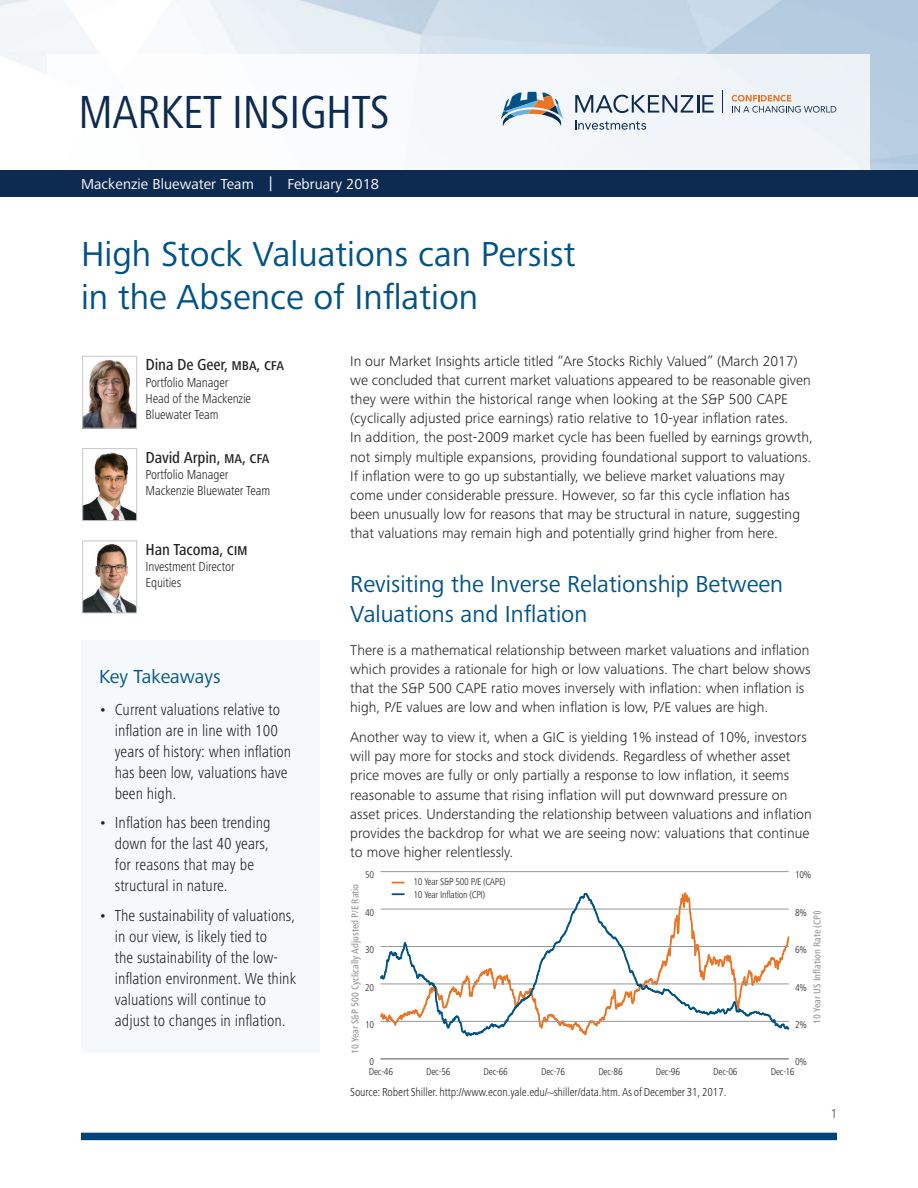
<style>
.page{position:relative;width:918px;height:1188px;background:#fff}
.page>*{position:absolute;margin:0;border:0;box-sizing:border-box;transform-origin:0 0}
.t1{font:condensed 48px "Frutiger Next Pro";letter-spacing:-.015em;color:#0d2b51}
.t2{font:36px/43.5px "Frutiger Next Pro";color:#015386}
.t3{font:24px/30px "Frutiger Next Pro";color:#015386}
.t4{font:19.5px "Frutiger Next Pro";color:#015486}
.t5{font:300 condensed 16.5px/21px "Frutiger Next Pro";color:#231f20}
.t6{font:500 condensed 16.5px "Frutiger Next Pro";letter-spacing:-.01em;color:#231f20}
.t7{font:15px "Frutiger Next Pro";letter-spacing:.005em;color:#fff}
.t8{font:300 14.7px/19.2px "Frutiger Next Pro";letter-spacing:.005em;color:#231f20}
.t9{font:300 condensed 13.5px/16.2px "Frutiger Next Pro";letter-spacing:-.01em;color:#231f20}
.t10{font:condensed 13.5px "Frutiger Next Pro";color:#636366}
.t11{font:300 condensed 12px "Frutiger Next Pro";letter-spacing:-.005em;color:#231f20}
.t12{font:300 condensed 10.2px/13px "Frutiger Next Pro";letter-spacing:-.025em;color:#231f20}
.t13{font:500 condensed 10.2px "Frutiger Next Pro";letter-spacing:-.005em;color:#939598}
</style>
<div class="page">
<div style="left:48px;top:54px;width:822px;height:133px;background:#f5f8fa"></div>
<svg style="left:501px;top:92px;width:62px;height:34px"></svg>
<svg style="left:722px;top:90px;width:1px;height:23px"></svg>
<svg style="left:732px;top:95px;width:104px;height:18px"></svg>
<svg style="left:575px;top:95px;width:139px;height:18px"></svg>
<svg style="left:575px;top:120px;width:71px;height:10px"></svg>
<div style="left:0;top:170px;width:918px;height:27px;background:#0d2b51"></div>
<div style="left:81px;top:1133px;width:756px;height:7px;background:#00447b"></div>
<div style="left:81px;top:640px;width:239px;height:412px;background:#f5f9fc"></div>
<hr style="left:381px;top:1059px;width:408px;height:1px;background:#939598">
<hr style="left:381px;top:871px;width:408px;height:1px;background:#939598">
<svg style="left:392px;top:882px;width:12px;height:1px"></svg>
<svg style="left:380px;top:892px;width:410px;height:145px"></svg>
<img style="left:84px;top:360px;width:51px;height:66px">
<div style="left:82px;top:356px;width:55px;height:72px;border:1px solid #c7c8ca"></div>
<img style="left:84px;top:452px;width:51px;height:67px">
<div style="left:82px;top:448px;width:55px;height:73px;border:1px solid #c7c8ca"></div>
<img style="left:84px;top:544px;width:51px;height:67px">
<div style="left:82px;top:541px;width:55px;height:72px;border:1px solid #c7c8ca"></div>
<h1 class="t1" style="left:78px;top:85px;width:313px">MARKET INSIGHTS</h1>
<p class="t7" style="left:81px;top:175px;width:300px">Mackenzie Bluewater Team | February 2018</p>
<h2 class="t2" style="left:81px;top:232px;width:496px">High Stock Valuations can Persist in the Absence of Inflation</h2>
<p class="t6" style="left:146px;top:355px;width:140px">Dina De Geer, mba, cfa</p>
<p class="t9" style="left:146px;top:374px;width:107px">Portfolio Manager<br>Head of the Mackenzie<br>Bluewater Team</p>
<p class="t6" style="left:146px;top:448px;width:126px">David Arpin, ma, cfa</p>
<p class="t9" style="left:146px;top:466px;width:126px">Portfolio Manager<br>Mackenzie Bluewater Team</p>
<p class="t6" style="left:146px;top:540px;width:104px">Han Tacoma, cim</p>
<p class="t9" style="left:146px;top:559px;width:91px">Investment Director<br>Equities</p>
<h3 class="t4" style="left:99px;top:665px;width:123px">Key Takeaways</h3>
<p class="t5" style="left:115px;top:699px;width:178px;text-indent:-16px">• Current valuations relative to inflation are in line with 100 years of history: when inflation has been low, valuations have been high.</p>
<p class="t5" style="left:115px;top:812px;width:157px;text-indent:-16px">• Inflation has been trending down for the last 40 years, for reasons that may be structural in nature.</p>
<p class="t5" style="left:115px;top:905px;width:183px;text-indent:-16px">• The sustainability of valuations, in our view, is likely tied to<br>the sustainability of the low&shy;inflation environment. We think valuations will continue to adjust to changes in inflation.</p>
<p class="t8" style="left:350px;top:351px;width:464px">In our Market Insights article titled “Are Stocks Richly Valued” (March 2017) we concluded that current market valuations appeared to be reasonable given they were within the historical range when looking at the S&amp;P 500 CAPE (cyclically adjusted price earnings) ratio relative to 10-year inflation rates.<br>In addition, the post-2009 market cycle has been fuelled by earnings growth, not simply multiple expansions, providing foundational support to valuations.<br>If inflation were to go up substantially, we believe market valuations may come under considerable pressure. However, so far this cycle inflation has been unusually low for reasons that may be structural in nature, suggesting that valuations may remain high and potentially grind higher from here.</p>
<h3 class="t3" style="left:350px;top:569px;width:434px">Revisiting the Inverse Relationship Between<br>Valuations and Inflation</h3>
<p class="t8" style="left:350px;top:640px;width:462px">There is a mathematical relationship between market valuations and inflation which provides a rationale for high or low valuations. The chart below shows that the S&amp;P 500 CAPE ratio moves inversely with inflation: when inflation is high, P/E values are low and when inflation is low, P/E values are high.</p>
<p class="t8" style="left:350px;top:728px;width:463px">Another way to view it, when a GIC is yielding 1% instead of 10%, investors will pay more for stocks and stock dividends. Regardless of whether asset price moves are fully or only partially a response to low inflation, it seems reasonable to assume that rising inflation will put downward pressure on asset prices. Understanding the relationship between valuations and inflation provides the backdrop for what we are seeing now: valuations that continue to move higher relentlessly.</p>
<p class="t12" style="left:365px;top:868px;width:11px">50</p>
<p class="t13" style="left:349px;top:1054px;width:172px;rotate:-90deg">10 Year S&amp;P 500 Cyclically Adjusted P/E Ratio</p>
<p class="t12" style="left:365px;top:906px;width:11px">40</p>
<p class="t12" style="left:365px;top:943px;width:11px">30</p>
<p class="t12" style="left:365px;top:981px;width:11px">20</p>
<p class="t12" style="left:365px;top:1018px;width:11px">10</p>
<p class="t12" style="left:413px;top:875px;width:94px">10 Year S&amp;P 500 P/E (CAPE)<br>10 Year Inflation (CPI)</p>
<p class="t12" style="left:795px;top:868px;width:18px">10%</p>
<p class="t12" style="left:795px;top:906px;width:13px">8%</p>
<p class="t13" style="left:811px;top:1024px;width:115px;rotate:-90deg">10 Year US Inflation Rate (CPI)</p>
<p class="t12" style="left:795px;top:943px;width:13px">6%</p>
<p class="t12" style="left:795px;top:981px;width:13px">4%</p>
<p class="t12" style="left:795px;top:1018px;width:13px">2%</p>
<p class="t12" style="left:370px;top:1055px;width:6px">0</p>
<p class="t12" style="left:795px;top:1055px;width:13px">0%</p>
<p class="t12" style="left:369px;top:1065px;width:26px">Dec-46</p>
<p class="t12" style="left:426px;top:1065px;width:26px">Dec-56</p>
<p class="t12" style="left:484px;top:1065px;width:26px">Dec-66</p>
<p class="t12" style="left:541px;top:1065px;width:26px">Dec-76</p>
<p class="t12" style="left:598px;top:1065px;width:26px">Dec-86</p>
<p class="t12" style="left:656px;top:1065px;width:26px">Dec-96</p>
<p class="t12" style="left:713px;top:1065px;width:26px">Dec-06</p>
<p class="t12" style="left:771px;top:1065px;width:25px">Dec-16</p>
<p class="t11" style="left:350px;top:1085px;width:378px">Source: Robert Shiller. http://www.econ.yale.edu/~shiller/data.htm. As of December 31, 2017.</p>
<p class="t10" style="left:831px;top:1105px;width:8px">1</p>
</div>
